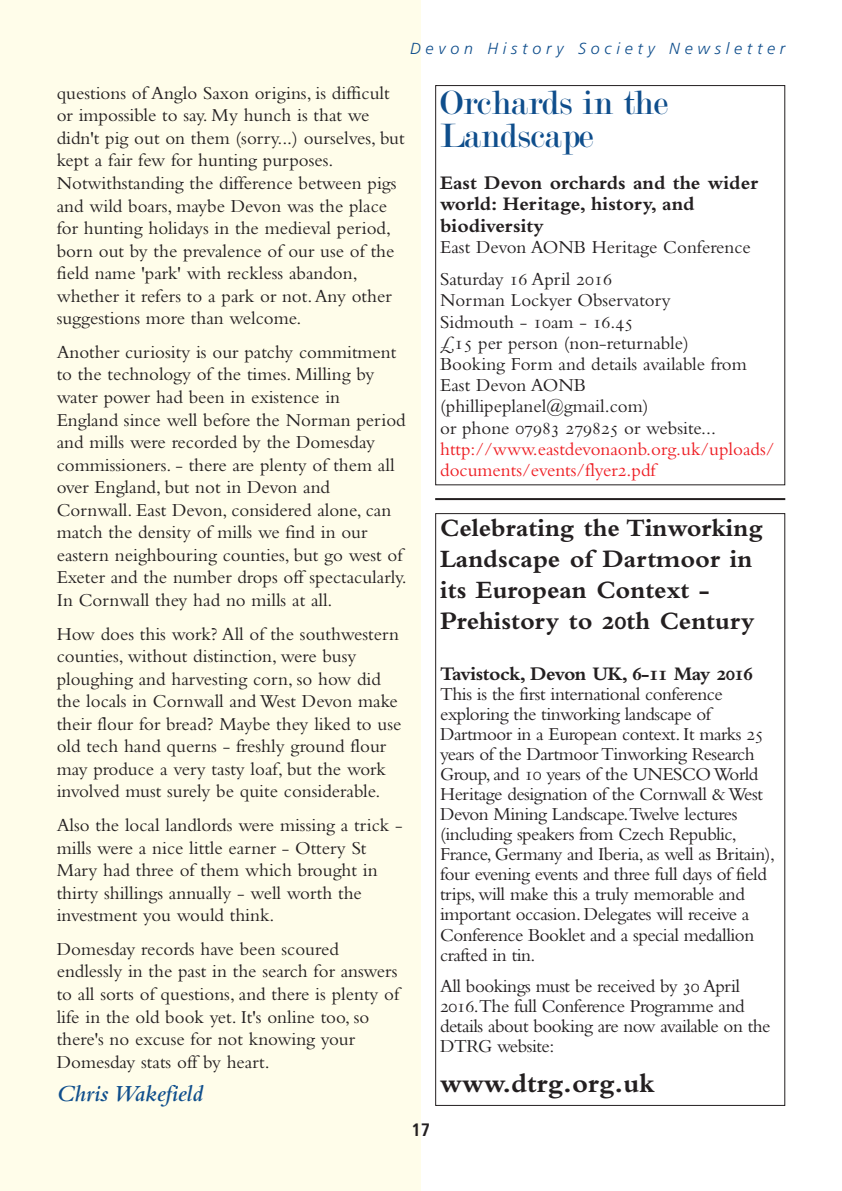
<style>
.page{position:relative;width:842px;height:1191px;background:#fff}
.page>*{position:absolute;margin:0;border:0;box-sizing:border-box;transform-origin:0 0}
.t1{font:36px/33.2px "Modern";color:#0f4e8c}
.t2{font:700 28px "Bembo NT";color:#231f20}
.t3{font:700 26px/31.2px "Bembo NT";color:#231f20}
.t4{font:italic 600 24px "Bembo NT";color:#0f4e8c}
.t5{font:700 20px/21.2px "Bembo NT";color:#231f20}
.t6{font:700 20px "Bembo NT";letter-spacing:-.025em;color:#231f20}
.t7{font:19px/22.6px "Bembo NT";color:#231f20}
.t8{font:19px/20px "Bembo NT";letter-spacing:-.025em;color:#231f20}
.t9{font:19px/21.2px "Bembo NT";color:#ee1d23}
.t10{font:700 condensed 18px "Frutiger";color:#231f20}
.t11{font:italic 300 16px "Frutiger";letter-spacing:.3em;color:#0f4e8c}
</style>
<div class="page">
<div style="left:0;top:0;width:421px;height:1191px;background:#fffdea"></div>
<div style="left:435px;top:85px;width:350px;height:400px;border:1px solid #231f20"></div>
<hr style="left:435px;top:498px;width:350px;height:2px;background:#231f20">
<p class="t11" style="left:410px;top:42px;width:377px">Devon History Society Newsletter</p>
<p class="t7" style="left:57px;top:84px;width:349px">questions of Anglo Saxon origins, is difficult or impossible to say. My hunch is that we didn't pig out on them (sorry...) ourselves, but kept a fair few for hunting purposes.<br>Notwithstanding the difference between pigs and wild boars, maybe Devon was the place for hunting holidays in the medieval period, born out by the prevalence of our use of the field name 'park' with reckless abandon, whether it refers to a park or not.Any other suggestions more than welcome.</p>
<p class="t7" style="left:57px;top:343px;width:352px">Another curiosity is our patchy commitment to the technology of the times. Milling by water power had been in existence in<br>England since well before the Norman period and mills were recorded by the Domesday commissioners. - there are plenty of them all over England, but not in Devon and Cornwall. East Devon, considered alone, can match the density of mills we find in our eastern neighbouring counties, but go west of Exeter and the number drops off spectacularly.<br>In Cornwall they had no mills at all.</p>
<p class="t7" style="left:57px;top:624px;width:346px">How does this work? All of the southwestern counties, without distinction, were busy ploughing and harvesting corn, so how did the locals in Cornwall and West Devon make their flour for bread? Maybe they liked to use old tech hand querns - freshly ground flour may produce a very tasty loaf, but the work involved must surely be quite considerable.</p>
<p class="t7" style="left:57px;top:815px;width:348px">Also the local landlords were missing a trick - mills were a nice little earner - Ottery St Mary had three of them which brought in thirty shillings annually - well worth the investment you would think.</p>
<p class="t7" style="left:57px;top:939px;width:344px">Domesday records have been scoured endlessly in the past in the search for answers to all sorts of questions, and there is plenty of life in the old book yet. It's online too, so there's no excuse for not knowing your Domesday stats off by heart.</p>
<p class="t4" style="left:57px;top:1086px;width:148px">Chris Wakefield</p>
<p class="t10" style="left:412px;top:1123px;width:20px">17</p>
<h1 class="t1" style="left:440px;top:86px;width:230px">Orchards in the<br>Landscape</h1>
<p class="t5" style="left:440px;top:175px;width:320px">East Devon orchards and the wider world: Heritage, history, and biodiversity</p>
<p class="t7" style="left:440px;top:232px;width:312px;line-height:32.6px">East Devon AONB Heritage Conference<br>Saturday 16 April 2016</p>
<p class="t7" style="left:440px;top:292px;width:308px;line-height:21.2px">Norman Lockyer Observatory<br>Sidmouth - 10am - 16.45<br>£15 per person (non-returnable)<br>Booking Form and details available from<br>East Devon AONB (phillipeplanel@gmail.com)<br>or phone 07983 279825 or website...</p>
<p class="t9" style="left:440px;top:440px;width:336px">http://www.eastdevonaonb.org.uk/uploads/ documents/events/flyer2.pdf</p>
<h3 class="t3" style="left:440px;top:515px;width:324px">Celebrating the Tinworking<br>Landscape of Dartmoor in its European Context -<br>Prehistory to 20th Century</h3>
<p class="t6" style="left:440px;top:668px;width:314px">Tavistock, Devon UK, 6-11 May 2016</p>
<p class="t8" style="left:440px;top:686px;width:336px">This is the first international conference exploring the tinworking landscape of Dartmoor in a European context. It marks 25 years of the DartmoorTinworking Research Group, and 10 years of the UNESCOWorld Heritage designation of the Cornwall &amp;West Devon Mining Landscape.Twelve lectures (including speakers from Czech Republic, France, Germany and Iberia, as well as Britain), four evening events and three full days of field trips, will make this a truly memorable and important occasion. Delegates will receive a Conference Booklet and a special medallion crafted in tin.</p>
<p class="t8" style="left:440px;top:977px;width:332px">All bookings must be received by 30 April 2016.The full Conference Programme and details about booking are now available on the DTRG website:</p>
<h2 class="t2" style="left:440px;top:1074px;width:216px">www.dtrg.org.uk</h2>
</div>
